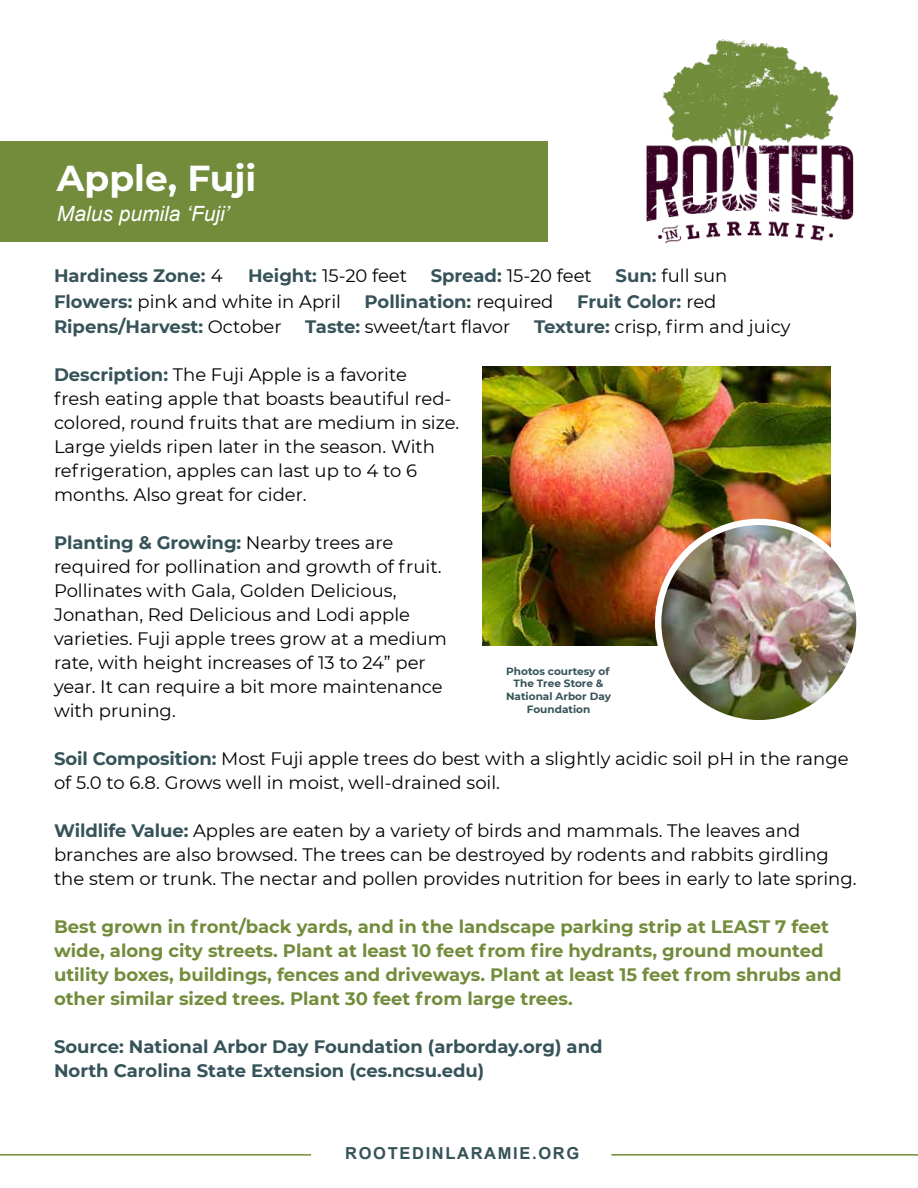
<style>
.page{position:relative;width:918px;height:1188px;background:#fff}
.page>*{position:absolute;margin:0;border:0;box-sizing:border-box;transform-origin:0 0}
.t1{font:700 36px "Montserrat";color:#fff}
.t2{font:italic 21px "Arial";color:#fff}
.t3{font:18px/24px "Montserrat";color:#000}
.t4{font:700 18px/24px "Montserrat";color:#728c3b}
.t5{font:700 18px/24px "Montserrat";color:#365359}
.t6{font:700 16.5px "Arial";letter-spacing:.1em;color:#365359}
.t7{font:700 10.5px/12.6px "Montserrat";color:#365359;text-align:center}
.s1{font-weight:400;color:#000}
.s2{font-weight:700;color:#365359}
</style>
<div class="page">
<div style="left:0;top:141px;width:548px;height:101px;background:#728c3b"></div>
<img style="left:482px;top:367px;width:349px;height:279px">
<img style="left:646px;top:39px;width:208px;height:205px">
<hr style="left:0;top:1154px;width:311px;height:2px;background:#728c3b">
<hr style="left:611px;top:1154px;width:307px;height:2px;background:#728c3b">
<img style="left:658px;top:522px;width:198px;height:197px">
<div style="left:655px;top:519px;width:208px;height:207px;border:6px solid #fff;border-radius:50%"></div>
<h1 class="t1" style="left:57px;top:152px;width:201px">Apple, Fuji</h1>
<p class="t2" style="left:57px;top:200px;width:174px">Malus pumila ‘Fuji’</p>
<p class="t5" style="left:54px;top:263px;width:170px">Hardiness Zone: <span class="s1">4</span></p>
<p class="t3" style="left:248px;top:263px;width:161px"><span class="s2">Height:</span> 15-20 feet</p>
<p class="t3" style="left:431px;top:263px;width:163px"><span class="s2">Spread:</span> 15-20 feet</p>
<p class="t3" style="left:616px;top:263px;width:113px"><span class="s2">Sun:</span> full sun</p>
<p class="t3" style="left:54px;top:289px;width:289px"><span class="s2">Flowers:</span> pink and white in April</p>
<p class="t5" style="left:365px;top:288px;width:190px">Pollination: <span class="s1">required</span></p>
<p class="t5" style="left:577px;top:288px;width:141px">Fruit Color: <span class="s1">red</span></p>
<p class="t5" style="left:54px;top:314px;width:229px">Ripens/Harvest: <span class="s1">October</span></p>
<p class="t3" style="left:305px;top:314px;width:207px"><span class="s2">Taste:</span> sweet/tart flavor</p>
<p class="t3" style="left:534px;top:314px;width:258px"><span class="s2">Texture:</span> crisp, firm and juicy</p>
<p class="t3" style="left:54px;top:362px;width:407px"><span class="s2">Description:</span> The Fuji Apple is a favorite<br>fresh eating apple that boasts beautiful red&shy;colored, round fruits that are medium in size.<br>Large yields ripen later in the season. With refrigeration, apples can last up to 4 to 6 months. Also great for cider.</p>
<p class="t3" style="left:54px;top:530px;width:395px"><span class="s2">Planting &amp; Growing:</span> Nearby trees are required for pollination and growth of fruit.<br>Pollinates with Gala, Golden Delicious, Jonathan, Red Delicious and Lodi apple varieties. Fuji apple trees grow at a medium rate, with height increases of 13 to 24” per year. It can require a bit more maintenance with pruning.</p>
<p class="t3" style="left:54px;top:746px;width:796px"><span class="s2">Soil Composition:</span> Most Fuji apple trees do best with a slightly acidic soil pH in the range of 5.0 to 6.8. Grows well in moist, well-drained soil.</p>
<p class="t3" style="left:54px;top:818px;width:804px"><span class="s2">Wildlife Value:</span> Apples are eaten by a variety of birds and mammals. The leaves and branches are also browsed. The trees can be destroyed by rodents and rabbits girdling the stem or trunk. The nectar and pollen provides nutrition for bees in early to late spring.</p>
<p class="t4" style="left:54px;top:914px;width:789px">Best grown in front/back yards, and in the landscape parking strip at LEAST 7 feet wide, along city streets. Plant at least 10 feet from fire hydrants, ground mounted utility boxes, buildings, fences and driveways. Plant at least 15 feet from shrubs and other similar sized trees. Plant 30 feet from large trees.</p>
<p class="t5" style="left:54px;top:1034px;width:550px">Source: National Arbor Day Foundation (arborday.org) and<br>North Carolina State Extension (ces.ncsu.edu)</p>
<p class="t7" style="left:506px;top:664px;width:106px">Photos courtesy of<br>The Tree Store &amp;<br>National Arbor Day<br>Foundation</p>
<p class="t6" style="left:345px;top:1143px;width:236px">ROOTEDINLARAMIE.ORG</p>
</div>
